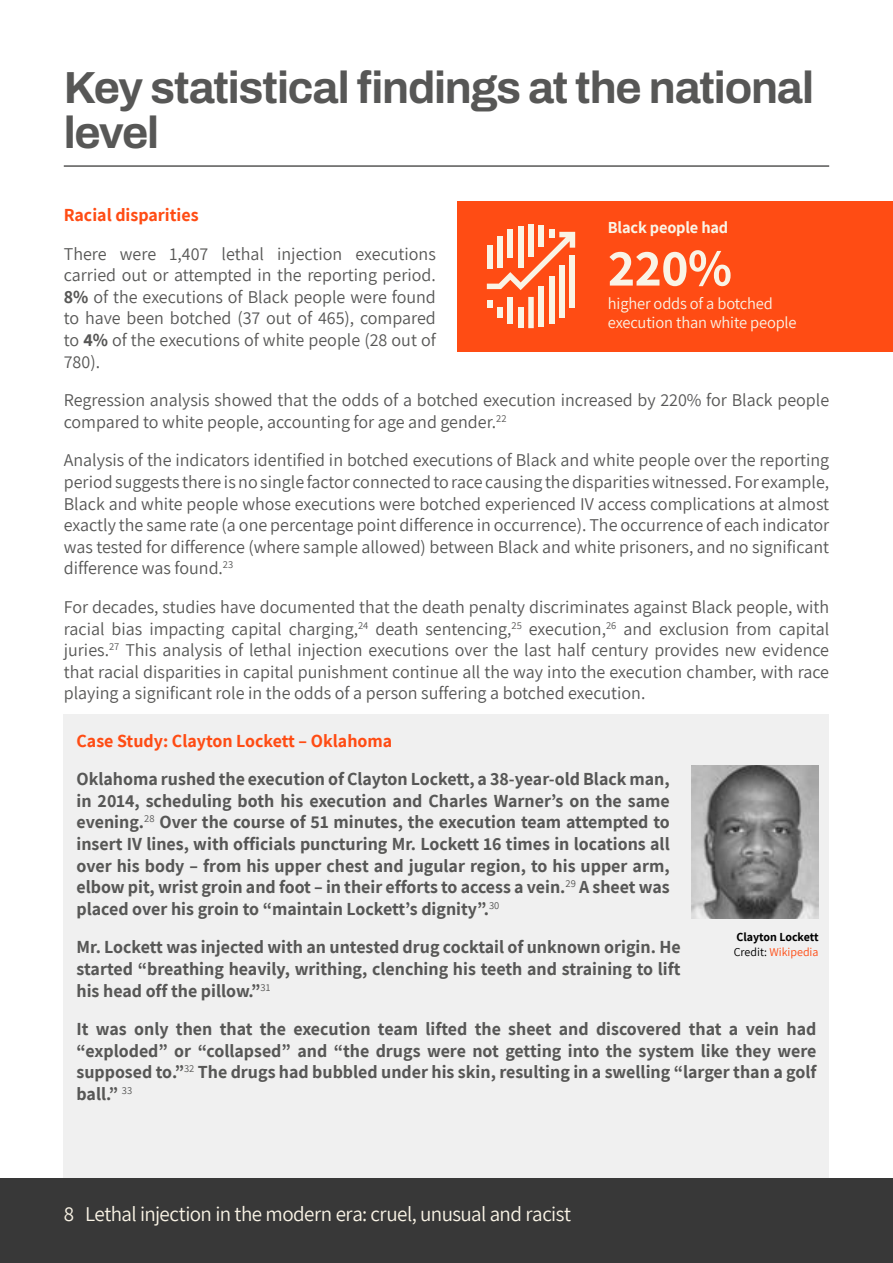
<style>
.page{position:relative;width:893px;height:1263px;background:#fff}
.page>*{position:absolute;margin:0;border:0;box-sizing:border-box;transform-origin:0 0}
.t1{font:700 52.05px "Assistant";color:#faf4e6}
.t2{font:700 45px/45px "Archivo";letter-spacing:-.025em;color:#575756}
.t3{font:21px "Assistant";letter-spacing:-.025em;color:#faf4e6}
.t4{font:18px/21.6px "Assistant";color:#575756;text-align:justify}
.t5{font:700 18px/21.6px "Assistant";color:#575756;text-align:justify}
.t6{font:700 18px "Assistant";color:#ff4c14}
.t7{font:16.5px/19.2px "Assistant";letter-spacing:-.01em;color:#faf4e6}
.t8{font:700 16.5px "Assistant";letter-spacing:-.01em;color:#faf4e6}
.t9{font:700 12px/14.4px "Assistant";color:#000}
.s1{font-weight:700}
.s2{font-weight:400}
.s3{font-weight:400;color:#ff4c14}
</style>
<div class="page">
<div style="left:0;top:1178px;width:893px;height:85px;background:#383838"></div>
<div style="left:64px;top:714px;width:765px;height:464px;background:#f0f0f0"></div>
<hr style="left:64px;top:165px;width:765px;height:2px;background:#575756">
<div style="left:457px;top:201px;width:436px;height:150px;background:#ff4c14"></div>
<svg style="left:487px;top:300px;width:5px;height:7px"></svg>
<div style="left:497px;top:307px;width:6px;height:10px;background:#faf4e6"></div>
<div style="left:508px;top:229px;width:5px;height:28px;background:#faf4e6"></div>
<div style="left:508px;top:297px;width:5px;height:27px;background:#faf4e6"></div>
<div style="left:518px;top:226px;width:5px;height:41px;background:#faf4e6"></div>
<div style="left:518px;top:307px;width:5px;height:20px;background:#faf4e6"></div>
<div style="left:528px;top:225px;width:6px;height:32px;background:#faf4e6"></div>
<div style="left:528px;top:297px;width:6px;height:31px;background:#faf4e6"></div>
<div style="left:539px;top:226px;width:5px;height:21px;background:#faf4e6"></div>
<div style="left:539px;top:287px;width:5px;height:40px;background:#faf4e6"></div>
<div style="left:549px;top:230px;width:5px;height:8px;background:#faf4e6"></div>
<div style="left:549px;top:276px;width:5px;height:48px;background:#faf4e6"></div>
<div style="left:559px;top:266px;width:6px;height:52px;background:#faf4e6"></div>
<div style="left:570px;top:255px;width:5px;height:53px;background:#faf4e6"></div>
<svg style="left:487px;top:232px;width:88px;height:58px"></svg>
<img style="left:691px;top:765px;width:127px;height:153px">
<h2 class="t2" style="left:64px;top:65px;width:752px">Key statistical findings at the national level</h2>
<p class="t6" style="left:64px;top:203px;width:136px">Racial disparities</p>
<p class="t4" style="left:64px;top:242px;width:374px">There were 1,407 lethal injection executions carried out or attempted in the reporting period.<br><span class="s1">8%</span> of the executions of Black people were found to have been botched (37 out of 465), compared to <span class="s1">4%</span> of the executions of white people (28 out of 780).</p>
<p class="t4" style="left:64px;top:388px;width:767px">Regression analysis showed that the odds of a botched execution increased by 220% for Black people compared to white people, accounting for age and gender.<sup>22</sup></p>
<p class="t4" style="left:64px;top:449px;width:767px">Analysis of the indicators identified in botched executions of Black and white people over the reporting period suggests there is no single factor connected to race causing the disparities witnessed. For example, Black and white people whose executions were botched experienced IV access complications at almost exactly the same rate (a one percentage point difference in occurrence). The occurrence of each indicator was tested for difference (where sample allowed) between Black and white prisoners, and no significant difference was found.<sup>23</sup></p>
<p class="t4" style="left:64px;top:595px;width:767px">For decades, studies have documented that the death penalty discriminates against Black people, with racial bias impacting capital charging,<sup>24</sup> death sentencing,<sup>25</sup> execution,<sup>26</sup> and exclusion from capital juries.<sup>27</sup> This analysis of lethal injection executions over the last half century provides new evidence that racial disparities in capital punishment continue all the way into the execution chamber, with race playing a significant role in the odds of a person suffering a botched execution.</p>
<p class="t6" style="left:77px;top:728px;width:317px">Case Study: Clayton Lockett – Oklahoma</p>
<p class="t5" style="left:77px;top:768px;width:595px">Oklahoma rushed the execution of Clayton Lockett, a 38-year-old Black man, in 2014, scheduling both his execution and Charles Warner’s on the same evening.<sup>28</sup> Over the course of 51 minutes, the execution team attempted to insert IV lines, with officials puncturing Mr. Lockett 16 times in locations all over his body – from his upper chest and jugular region, to his upper arm, elbow pit, wrist groin and foot – in their efforts to access a vein.<sup>29</sup> A sheet was placed over his groin to “maintain Lockett’s dignity”.<sup>30</sup></p>
<p class="t5" style="left:77px;top:936px;width:606px">Mr. Lockett was injected with an untested drug cocktail of unknown origin. He started “breathing heavily, writhing, clenching his teeth and straining to lift his head off the pillow.”<sup>31</sup></p>
<p class="t5" style="left:77px;top:1018px;width:741px">It was only then that the execution team lifted the sheet and discovered that a vein had “exploded” or “collapsed” and “the drugs were not getting into the system like they were supposed to.”<sup>32</sup> The drugs had bubbled under his skin, resulting in a swelling “larger than a golf ball.” <sup>33</sup></p>
<p class="t8" style="left:608px;top:216px;width:122px">Black people had</p>
<h1 class="t1" style="left:608px;top:232px;width:126px">220%</h1>
<p class="t7" style="left:608px;top:293px;width:190px">higher odds of a botched execution than white people</p>
<p class="t9" style="left:734px;top:930px;width:86px">Clayton Lockett<br><span class="s2">Credit:</span> <span class="s3">Wikipedia</span></p>
<p class="t3" style="left:64px;top:1199px;width:509px">8 Lethal injection in the modern era: cruel, unusual and racist</p>
</div>
